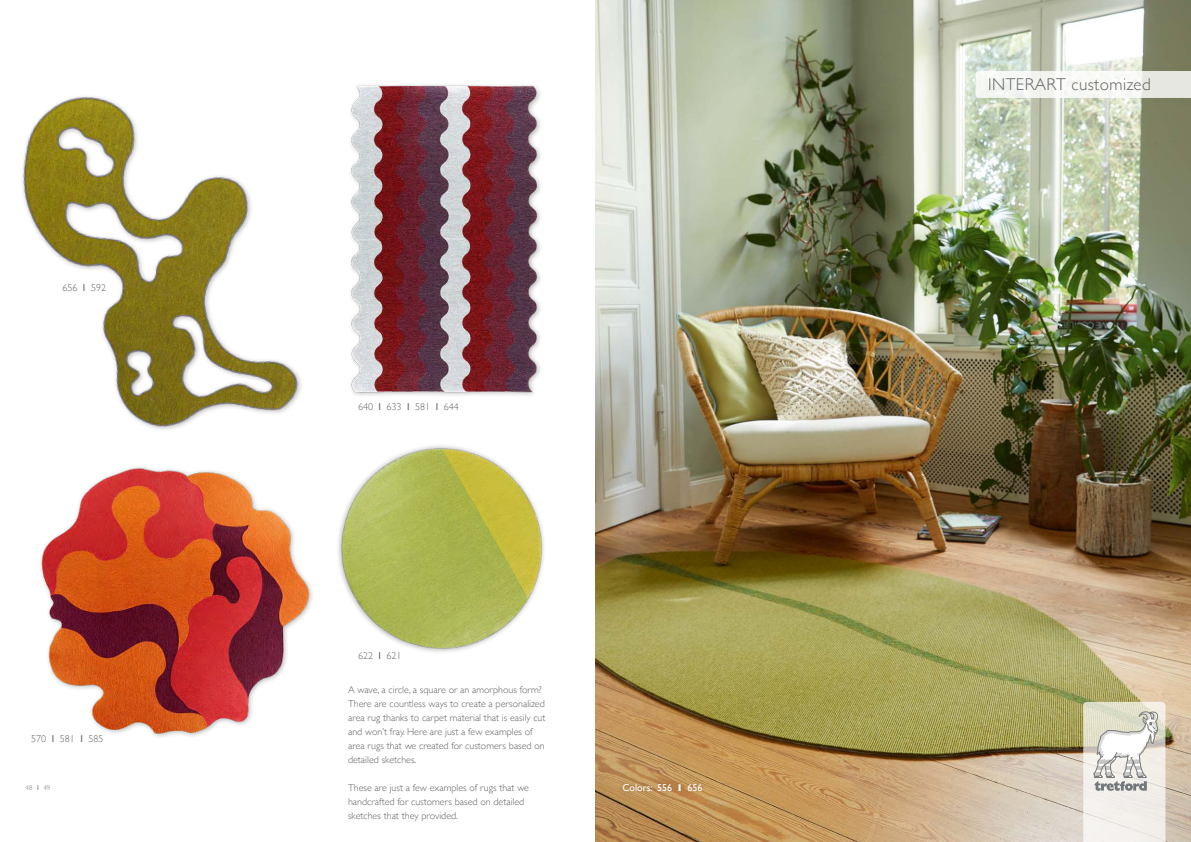
<style>
.page{position:relative;width:1191px;height:842px;background:#fff}
.page>*{position:absolute;margin:0;border:0;box-sizing:border-box;transform-origin:0 0}
.t1{font:300 17px "Gill Sans";letter-spacing:.025em;color:#636362}
.t2{font:300 10px/14px "Gill Sans";color:#636362}
.t3{font:10px "Gill Sans";color:#fff}
.t4{font:300 7px "Gill Sans";color:#7b7b7a}
.s1{font-weight:400}
.s2{font-weight:700}
</style>
<div class="page">
<img style="left:22px;top:96px;width:279px;height:334px">
<img style="left:338px;top:445px;width:206px;height:207px">
<img style="left:595px;top:0;width:596px;height:842px">
<div style="left:618px;top:779px;width:89px;height:17px;background:#733d18;opacity:.5"></div>
<svg style="left:975px;top:71px;width:216px;height:27px"></svg>
<img style="left:41px;top:467px;width:271px;height:270px">
<img style="left:351px;top:85px;width:190px;height:311px">
<svg style="left:1083px;top:702px;width:82px;height:140px"></svg>
<p class="t2" style="left:62px;top:280px;width:45px">656 <span class="s1">I</span> 592</p>
<p class="t2" style="left:358px;top:400px;width:102px">640 <span class="s1">I</span> 633 <span class="s1">I</span> 581 <span class="s1">I</span> 644</p>
<p class="t2" style="left:358px;top:649px;width:45px">622 <span class="s1">I</span> 621</p>
<p class="t2" style="left:348px;top:683px;width:199px">A wave, a circle, a square or an amorphous form?<br>There are countless ways to create a personalized area rug thanks to carpet material that is easily cut and won’t fray. Here are just a few examples of area rugs that we created for customers based on detailed sketches.</p>
<p class="t2" style="left:348px;top:781px;width:182px">These are just a few examples of rugs that we handcrafted for customers based on detailed sketches that they provided.</p>
<p class="t2" style="left:31px;top:731px;width:74px">570 <span class="s1">I</span> 581 <span class="s1">I</span> 585</p>
<p class="t4" style="left:26px;top:783px;width:26px">48 <span class="s1">I</span> 49</p>
<p class="t3" style="left:622px;top:781px;width:82px">Colors: 556 <span class="s2">I</span> 656</p>
<h1 class="t1" style="left:988px;top:71px;width:164px">INTERART customized</h1>
</div>
